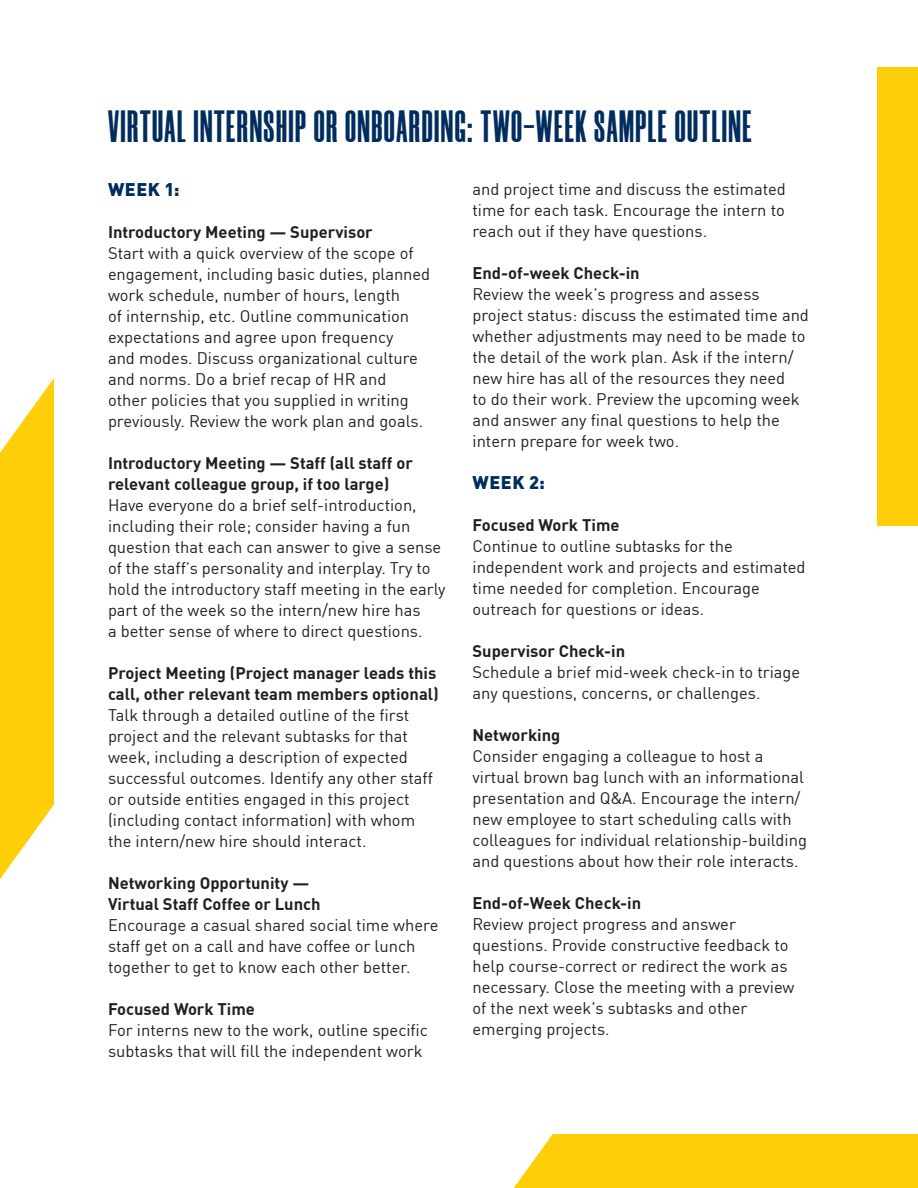
<style>
.page{position:relative;width:918px;height:1188px;background:#fff}
.page>*{position:absolute;margin:0;border:0;box-sizing:border-box;transform-origin:0 0}
.t1{font:800 45px "Morganite";letter-spacing:.035em;color:#002d5e}
.t2{font:900 18px "DIN Pro";letter-spacing:.025em;color:#002d5e}
.t3{font:16.5px/21px "DIN Pro";color:#231f20}
.t4{font:700 16.5px/21px "DIN Pro";color:#231f20}
</style>
<div class="page">
<div style="left:878px;top:68px;width:40px;height:458px;background:#fece08"></div>
<svg style="left:0;top:378px;width:54px;height:501px;background:#fed52c"></svg>
<div style="left:514px;top:1134px;width:404px;height:54px;background:#fece08"></div>
<h1 class="t1" style="left:108px;top:103px;width:645px">VIRTUAL INTERNSHIP OR ONBOARDING: TWO-WEEK SAMPLE OUTLINE</h1>
<p class="t2" style="left:108px;top:175px;width:73px">WEEK 1:</p>
<p class="t4" style="left:108px;top:221px;width:266px">Introductory Meeting — Supervisor</p>
<p class="t3" style="left:108px;top:241px;width:324px">Start with a quick overview of the scope of engagement, including basic duties, planned work schedule, number of hours, length<br>of internship, etc. Outline communication expectations and agree upon frequency<br>and modes. Discuss organizational culture and norms. Do a brief recap of HR and<br>other policies that you supplied in writing previously. Review the work plan and goals.</p>
<p class="t4" style="left:108px;top:452px;width:306px">Introductory Meeting — Staff (all staff or relevant colleague group, if too large)</p>
<p class="t3" style="left:108px;top:494px;width:339px">Have everyone do a brief self-introduction, including their role; consider having a fun question that each can answer to give a sense of the staff’s personality and interplay. Try to hold the introductory staff meeting in the early part of the week so the intern/new hire has<br>a better sense of where to direct questions.</p>
<p class="t4" style="left:108px;top:662px;width:332px">Project Meeting (Project manager leads this call, other relevant team members optional)</p>
<p class="t3" style="left:108px;top:704px;width:326px">Talk through a detailed outline of the first project and the relevant subtasks for that week, including a description of expected successful outcomes. Identify any other staff or outside entities engaged in this project (including contact information) with whom the intern/new hire should interact.</p>
<p class="t4" style="left:108px;top:872px;width:214px">Networking Opportunity —<br>Virtual Staff Coffee or Lunch</p>
<p class="t3" style="left:108px;top:914px;width:332px">Encourage a casual shared social time where staff get on a call and have coffee or lunch together to get to know each other better.</p>
<p class="t4" style="left:108px;top:998px;width:148px">Focused Work Time</p>
<p class="t3" style="left:108px;top:1019px;width:322px">For interns new to the work, outline specific subtasks that will fill the independent work</p>
<p class="t3" style="left:473px;top:177px;width:315px;text-align:justify">and project time and discuss the estimated time for each task. Encourage the intern to reach out if they have questions.</p>
<p class="t4" style="left:473px;top:261px;width:169px">End-of-week Check-in</p>
<p class="t3" style="left:473px;top:282px;width:338px">Review the week’s progress and assess project status: discuss the estimated time and whether adjustments may need to be made to the detail of the work plan. Ask if the intern/ new hire has all of the resources they need<br>to do their work. Preview the upcoming week and answer any final questions to help the intern prepare for week two.</p>
<p class="t2" style="left:473px;top:468px;width:74px">WEEK 2:</p>
<p class="t4" style="left:472px;top:513px;width:148px">Focused Work Time</p>
<p class="t3" style="left:472px;top:534px;width:335px">Continue to outline subtasks for the independent work and projects and estimated time needed for completion. Encourage outreach for questions or ideas.</p>
<p class="t4" style="left:472px;top:639px;width:154px">Supervisor Check-in</p>
<p class="t3" style="left:472px;top:660px;width:329px">Schedule a brief mid-week check-in to triage any questions, concerns, or challenges.</p>
<p class="t4" style="left:472px;top:723px;width:89px">Networking</p>
<p class="t3" style="left:472px;top:744px;width:336px">Consider engaging a colleague to host a virtual brown bag lunch with an informational presentation and Q&amp;A. Encourage the intern/ new employee to start scheduling calls with colleagues for individual relationship-building and questions about how their role interacts.</p>
<p class="t4" style="left:472px;top:891px;width:170px">End-of-Week Check-in</p>
<p class="t3" style="left:472px;top:912px;width:324px">Review project progress and answer questions. Provide constructive feedback to help course-correct or redirect the work as necessary. Close the meeting with a preview of the next week’s subtasks and other emerging projects.</p>
</div>
